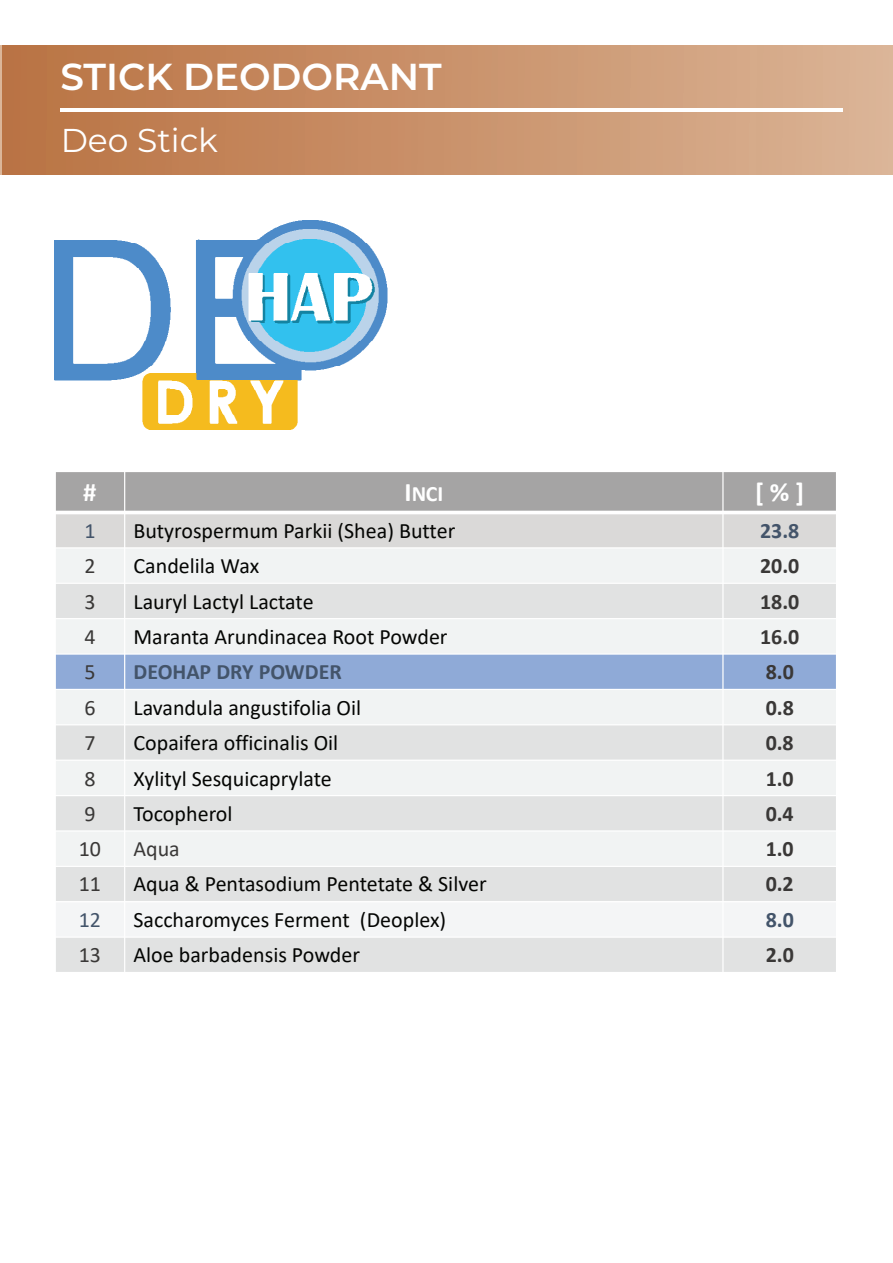
<style>
.page{position:relative;width:893px;height:1263px;background:#fff}
.page>*{position:absolute;margin:0;border:0;box-sizing:border-box;transform-origin:0 0}
.t1{font:600 37.5px "Montserrat";color:#fff}
.t2{font:33px "Montserrat";color:#fff}
.t3{font:700 26.85px "Calibri";color:#fff}
.t4{font:21.9px "Calibri";color:#040503}
.t5{font:700 21.9px "Calibri";color:#3a3837}
.t6{font:700 21.9px "Calibri";color:#43546a}
.t7{font:21.9px "Calibri";color:#3a3837}
.t8{font:700 21.9px "Calibri";color:#fff}
.t9{font:21.9px "Calibri";color:#43546a}
.s1{font-size:26.85px}
</style>
<div class="page">
<hr style="left:0;top:46px;width:2px;height:129px;background:#dbb699">
<div style="left:2px;top:46px;width:891px;height:129px;background:linear-gradient(to right,#ba7444,#dbb598)"></div>
<hr style="left:60px;top:109px;width:783px;height:3px;background:#fff">
<img style="left:54px;top:220px;width:333px;height:210px">
<div style="left:55px;top:471px;width:70px;height:41px;background:#a5a4a4"></div>
<div style="left:125px;top:471px;width:598px;height:41px;background:#a5a4a4"></div>
<div style="left:723px;top:471px;width:113px;height:41px;background:#a5a4a4"></div>
<div style="left:55px;top:512px;width:70px;height:36px;background:#dad9d8"></div>
<div style="left:125px;top:512px;width:598px;height:36px;background:#dad9d8"></div>
<div style="left:723px;top:512px;width:113px;height:36px;background:#dad9d8"></div>
<div style="left:55px;top:548px;width:70px;height:35px;background:#f1f3f3"></div>
<div style="left:125px;top:548px;width:598px;height:35px;background:#f1f3f3"></div>
<div style="left:723px;top:548px;width:113px;height:35px;background:#f1f3f3"></div>
<div style="left:55px;top:583px;width:70px;height:36px;background:#e1e2e2"></div>
<div style="left:125px;top:583px;width:598px;height:36px;background:#e1e2e2"></div>
<div style="left:723px;top:583px;width:113px;height:36px;background:#e1e2e2"></div>
<div style="left:55px;top:619px;width:70px;height:35px;background:#f1f3f3"></div>
<div style="left:125px;top:619px;width:598px;height:35px;background:#f1f3f3"></div>
<div style="left:723px;top:619px;width:113px;height:35px;background:#f1f3f3"></div>
<div style="left:55px;top:654px;width:70px;height:35px;background:#8faad7"></div>
<div style="left:125px;top:654px;width:598px;height:35px;background:#8faad7"></div>
<div style="left:723px;top:654px;width:113px;height:35px;background:#8faad7"></div>
<div style="left:55px;top:689px;width:70px;height:36px;background:#f1f3f3"></div>
<div style="left:125px;top:689px;width:598px;height:36px;background:#f1f3f3"></div>
<div style="left:723px;top:689px;width:113px;height:36px;background:#f1f3f3"></div>
<div style="left:55px;top:725px;width:70px;height:35px;background:#e1e2e2"></div>
<div style="left:125px;top:725px;width:598px;height:35px;background:#e1e2e2"></div>
<div style="left:723px;top:725px;width:113px;height:35px;background:#e1e2e2"></div>
<div style="left:55px;top:760px;width:70px;height:35px;background:#f1f3f3"></div>
<div style="left:125px;top:760px;width:598px;height:35px;background:#f1f3f3"></div>
<div style="left:723px;top:760px;width:113px;height:35px;background:#f1f3f3"></div>
<div style="left:55px;top:795px;width:70px;height:36px;background:#e1e2e2"></div>
<div style="left:125px;top:795px;width:598px;height:36px;background:#e1e2e2"></div>
<div style="left:723px;top:795px;width:113px;height:36px;background:#e1e2e2"></div>
<div style="left:55px;top:831px;width:70px;height:35px;background:#f1f3f3"></div>
<div style="left:125px;top:831px;width:598px;height:35px;background:#f1f3f3"></div>
<div style="left:723px;top:831px;width:113px;height:35px;background:#f1f3f3"></div>
<div style="left:55px;top:866px;width:70px;height:36px;background:#e1e2e2"></div>
<div style="left:125px;top:866px;width:598px;height:36px;background:#e1e2e2"></div>
<div style="left:723px;top:866px;width:113px;height:36px;background:#e1e2e2"></div>
<div style="left:55px;top:902px;width:70px;height:35px;background:#f4f5f6"></div>
<div style="left:125px;top:902px;width:598px;height:35px;background:#f4f5f6"></div>
<div style="left:723px;top:902px;width:113px;height:35px;background:#f4f5f6"></div>
<div style="left:55px;top:937px;width:70px;height:35px;background:#e1e2e2"></div>
<div style="left:125px;top:937px;width:598px;height:35px;background:#e1e2e2"></div>
<div style="left:723px;top:937px;width:113px;height:35px;background:#e1e2e2"></div>
<hr style="left:124px;top:471px;width:1px;height:502px;background:#fff">
<hr style="left:722px;top:471px;width:2px;height:502px;background:#fff">
<hr style="left:55px;top:511px;width:782px;height:3px;background:#fff">
<hr style="left:55px;top:547px;width:782px;height:1px;background:#fff">
<hr style="left:55px;top:583px;width:782px;height:1px;background:#fff">
<hr style="left:55px;top:618px;width:782px;height:1px;background:#fff">
<hr style="left:55px;top:653px;width:782px;height:2px;background:#fff">
<hr style="left:55px;top:689px;width:782px;height:1px;background:#fff">
<hr style="left:55px;top:724px;width:782px;height:1px;background:#fff">
<hr style="left:55px;top:760px;width:782px;height:1px;background:#fff">
<hr style="left:55px;top:795px;width:782px;height:1px;background:#fff">
<hr style="left:55px;top:830px;width:782px;height:1px;background:#fff">
<hr style="left:55px;top:866px;width:782px;height:1px;background:#fff">
<hr style="left:55px;top:901px;width:782px;height:1px;background:#fff">
<hr style="left:55px;top:936px;width:782px;height:2px;background:#fff">
<hr style="left:55px;top:471px;width:1px;height:502px;background:#fff">
<hr style="left:55px;top:471px;width:782px;height:1px;background:#fff">
<h1 class="t1" style="left:60px;top:50px;width:383px">STICK DEODORANT</h1>
<h2 class="t2" style="left:61px;top:117px;width:159px">Deo Stick</h2>
<p class="t3" style="left:83px;top:473px;width:15px">#</p>
<p class="t8" style="left:405px;top:478px;width:40px"><span class="s1">I</span>NCI</p>
<p class="t3" style="left:755px;top:473px;width:51px">[ % ]</p>
<p class="t9" style="left:84px;top:515px;width:13px">1</p>
<p class="t4" style="left:133px;top:515px;width:323px">Butyrospermum Parkii (Shea) Butter</p>
<p class="t6" style="left:760px;top:515px;width:41px">23.8</p>
<p class="t7" style="left:84px;top:551px;width:13px">2</p>
<p class="t4" style="left:133px;top:551px;width:127px">Candelila Wax</p>
<p class="t5" style="left:760px;top:550px;width:41px">20.0</p>
<p class="t7" style="left:84px;top:586px;width:13px">3</p>
<p class="t4" style="left:133px;top:586px;width:182px">Lauryl Lactyl Lactate</p>
<p class="t5" style="left:760px;top:586px;width:41px">18.0</p>
<p class="t7" style="left:84px;top:622px;width:13px">4</p>
<p class="t4" style="left:133px;top:622px;width:316px">Maranta Arundinacea Root Powder</p>
<p class="t5" style="left:760px;top:621px;width:41px">16.0</p>
<p class="t7" style="left:84px;top:657px;width:13px">5</p>
<p class="t6" style="left:133px;top:657px;width:210px">DEOHAP DRY POWDER</p>
<p class="t5" style="left:766px;top:657px;width:30px">8.0</p>
<p class="t7" style="left:84px;top:692px;width:13px">6</p>
<p class="t4" style="left:133px;top:692px;width:229px">Lavandula angustifolia Oil</p>
<p class="t5" style="left:766px;top:692px;width:30px">0.8</p>
<p class="t7" style="left:84px;top:728px;width:13px">7</p>
<p class="t4" style="left:133px;top:728px;width:206px">Copaifera officinalis Oil</p>
<p class="t5" style="left:766px;top:727px;width:30px">0.8</p>
<p class="t7" style="left:84px;top:763px;width:13px">8</p>
<p class="t4" style="left:133px;top:763px;width:200px">Xylityl Sesquicaprylate</p>
<p class="t5" style="left:766px;top:763px;width:30px">1.0</p>
<p class="t7" style="left:84px;top:798px;width:13px">9</p>
<p class="t4" style="left:133px;top:798px;width:101px">Tocopherol</p>
<p class="t5" style="left:766px;top:798px;width:30px">0.4</p>
<p class="t7" style="left:79px;top:833px;width:24px">10</p>
<p class="t7" style="left:133px;top:833px;width:48px">Aqua</p>
<p class="t5" style="left:766px;top:833px;width:30px">1.0</p>
<p class="t7" style="left:79px;top:869px;width:24px">11</p>
<p class="t4" style="left:133px;top:869px;width:355px">Aqua &amp; Pentasodium Pentetate &amp; Silver</p>
<p class="t5" style="left:766px;top:868px;width:30px">0.2</p>
<p class="t9" style="left:79px;top:904px;width:24px">12</p>
<p class="t4" style="left:133px;top:904px;width:314px">Saccharomyces Ferment (Deoplex)</p>
<p class="t6" style="left:766px;top:904px;width:30px">8.0</p>
<p class="t7" style="left:79px;top:939px;width:24px">13</p>
<p class="t4" style="left:133px;top:939px;width:228px">Aloe barbadensis Powder</p>
<p class="t5" style="left:766px;top:939px;width:30px">2.0</p>
</div>
